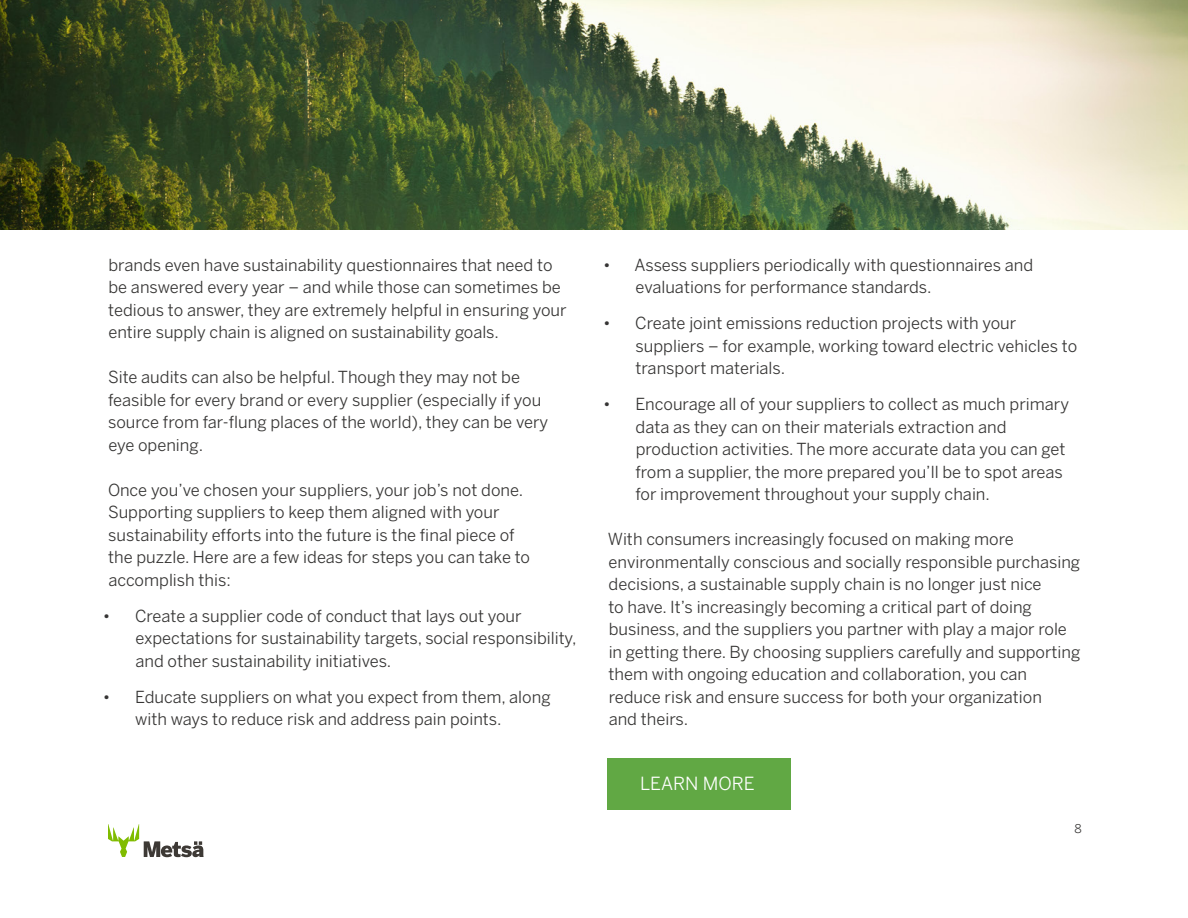
<style>
.page{position:relative;width:1188px;height:918px;background:#fff}
.page>*{position:absolute;margin:0;border:0;box-sizing:border-box;transform-origin:0 0}
.t1{font:18px "Benton Sans";color:#fff}
.t2{font:16.5px/22.5px "Benton Sans";color:#363534}
.t3{font:12px "Benton Sans";color:#363534}
</style>
<div class="page">
<svg style="left:108px;top:824px;width:96px;height:33px"></svg>
<img style="left:0;top:0;width:1188px;height:230px">
<div style="left:608px;top:758px;width:183px;height:52px;background:#61a844"></div>
<p class="t2" style="left:108px;top:253px;width:460px">brands even have sustainability questionnaires that need to be answered every year – and while those can sometimes be tedious to answer, they are extremely helpful in ensuring your entire supply chain is aligned on sustainability goals.</p>
<p class="t2" style="left:108px;top:366px;width:442px">Site audits can also be helpful. Though they may not be feasible for every brand or every supplier (especially if you source from far-flung places of the world), they can be very</p>
<p class="t2" style="left:108px;top:433px;width:96px">eye opening.</p>
<p class="t2" style="left:108px;top:478px;width:424px">Once you’ve chosen your suppliers, your job’s not done.<br>Supporting suppliers to keep them aligned with your sustainability efforts into the future is the final piece of the puzzle. Here are a few ideas for steps you can take to accomplish this:</p>
<p class="t2" style="left:135px;top:604px;width:443px;text-indent:-33px">• Create a supplier code of conduct that lays out your expectations for sustainability targets, social responsibility, and other sustainability initiatives.</p>
<p class="t2" style="left:135px;top:685px;width:417px;text-indent:-32px">• Educate suppliers on what you expect from them, along with ways to reduce risk and address pain points.</p>
<p class="t2" style="left:636px;top:253px;width:399px;text-indent:-33px">• Assess suppliers periodically with questionnaires and evaluations for performance standards.</p>
<p class="t2" style="left:635px;top:312px;width:443px;text-indent:-32px">• Create joint emissions reduction projects with your suppliers – for example, working toward electric vehicles to transport materials.</p>
<p class="t2" style="left:635px;top:393px;width:435px;text-indent:-32px">• Encourage all of your suppliers to collect as much primary data as they can on their materials extraction and production activities. The more accurate data you can get from a supplier, the more prepared you’ll be to spot areas for improvement throughout your supply chain.</p>
<p class="t2" style="left:608px;top:528px;width:474px">With consumers increasingly focused on making more environmentally conscious and socially responsible purchasing decisions, a sustainable supply chain is no longer just nice<br>to have. It’s increasingly becoming a critical part of doing business, and the suppliers you partner with play a major role in getting there. By choosing suppliers carefully and supporting them with ongoing education and collaboration, you can reduce risk and ensure success for both your organization</p>
<p class="t2" style="left:609px;top:708px;width:81px">and theirs.</p>
<p class="t1" style="left:640px;top:773px;width:116px">LEARN MORE</p>
<p class="t3" style="left:1075px;top:822px;width:9px">8</p>
</div>
